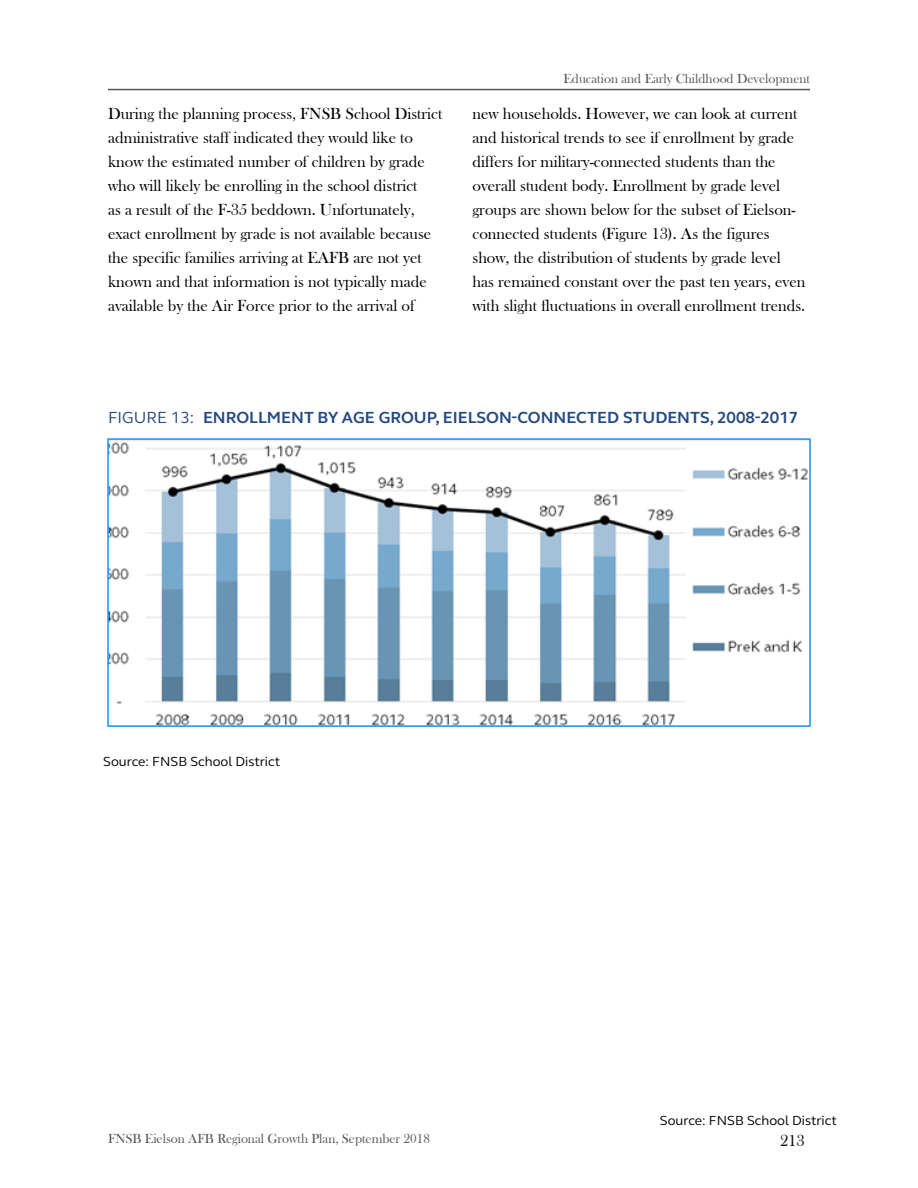
<style>
.page{position:relative;width:918px;height:1188px;background:#fff}
.page>*{position:absolute;margin:0;border:0;box-sizing:border-box;transform-origin:0 0}
.t1{font:16.5px/24px "Bask Old Face";color:#000}
.t2{font:700 16.5px "FS Elliot Pro";color:#254a7f}
.t3{font:13.5px "Bask Old Face";color:#55575a}
.t4{font:13.5px "FS Elliot Pro";color:#000}
.s1{font-weight:400}
</style>
<div class="page">
<hr style="left:108px;top:89px;width:702px;height:1px;background:#55575a">
<img style="left:110px;top:442px;width:698px;height:282px">
<div style="left:107px;top:438px;width:704px;height:289px;border:2px solid #1194ff"></div>
<p class="t1" style="left:108px;top:102px;width:336px">During the planning process, FNSB School District administrative staff indicated they would like to know the estimated number of children by grade who will likely be enrolling in the school district<br>as a result of the F-35 beddown. Unfortunately, exact enrollment by grade is not available because the specific families arriving at EAFB are not yet known and that information is not typically made available by the Air Force prior to the arrival of</p>
<p class="t3" style="left:564px;top:71px;width:248px">Education and Early Childhood Development</p>
<p class="t1" style="left:472px;top:102px;width:334px">new households. However, we can look at current and historical trends to see if enrollment by grade differs for military-connected students than the overall student body. Enrollment by grade level groups are shown below for the subset of Eielson&shy;connected students (Figure 13). As the figures show, the distribution of students by grade level has remained constant over the past ten years, even with slight fluctuations in overall enrollment trends.</p>
<p class="t2" style="left:108px;top:407px;width:692px"><span class="s1">FIGURE 13:</span> ENROLLMENT BY AGE GROUP, EIELSON-CONNECTED STUDENTS, 2008-2017</p>
<p class="t4" style="left:103px;top:753px;width:179px">Source: FNSB School District</p>
<p class="t3" style="left:108px;top:1131px;width:324px">FNSB Eielson AFB Regional Growth Plan, September 2018</p>
<p class="t4" style="left:660px;top:1111px;width:179px">Source: FNSB School District</p>
<p class="t1" style="left:780px;top:1129px;width:26px">213</p>
</div>
